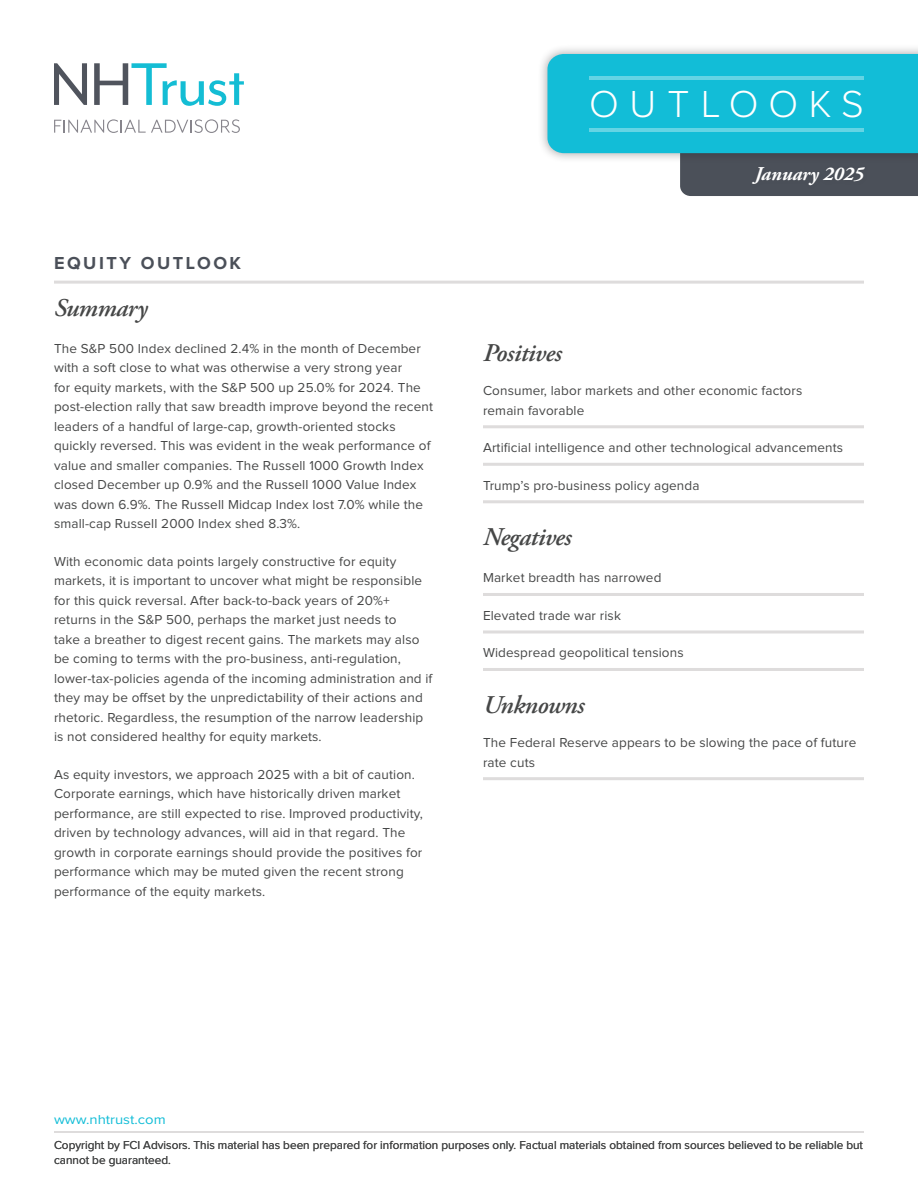
<style>
.page{position:relative;width:918px;height:1188px;background:#fff}
.page>*{position:absolute;margin:0;border:0;box-sizing:border-box;transform-origin:0 0}
.t1{font:300 39px "Proxima Nova";letter-spacing:.27em;color:#fff}
.palatino-main{font:italic 600 25.5px "Adobe Garamond Pro";letter-spacing:-.02em;color:#464747}
.bullets-square{font:italic 600 25.5px "Adobe Garamond Pro";letter-spacing:-.02em;color:#464747}
.t2{font:italic 700 19.5px "Adobe Garamond Pro";color:#fff}
.t3{font:700 18px "Proxima Nova";letter-spacing:.14em;color:#4b5059}
.palatino-main-2{font:13.5px/19.5px "Proxima Nova";letter-spacing:.01em;color:#464747}
.bullets-square-2{font:13.5px/19.5px "Proxima Nova";letter-spacing:.01em;color:#464747}
.t4{font:13.5px "Proxima Nova";color:#12bdd7;scale:1.1 1}
.t5{font:12px/14.4px "Proxima Nova";color:#464747}
</style>
<div class="page">
<div style="left:538px;top:44px;width:380px;height:119px;background:#231f20;opacity:.38"></div>
<svg style="left:547px;top:54px;width:371px;height:142px;background:#37b4c8"></svg>
<hr style="left:590px;top:76px;width:274px;height:4px;background:#64d4e4">
<hr style="left:590px;top:128px;width:274px;height:4px;background:#64d4e4">
<div style="left:747px;top:164px;width:122px;height:27px;background:#4a4f58"></div>
<hr style="left:483px;top:425px;width:381px;height:3px;background:#dedcdc">
<hr style="left:483px;top:463px;width:381px;height:3px;background:#dedcdc">
<hr style="left:483px;top:500px;width:381px;height:3px;background:#dedcdc">
<hr style="left:483px;top:593px;width:381px;height:3px;background:#dedcdc">
<hr style="left:483px;top:630px;width:381px;height:3px;background:#dedcdc">
<hr style="left:483px;top:668px;width:381px;height:3px;background:#dedcdc">
<hr style="left:483px;top:777px;width:381px;height:3px;background:#dedcdc">
<hr style="left:54px;top:281px;width:810px;height:3px;background:#dedcdc">
<hr style="left:54px;top:1131px;width:810px;height:2px;background:#dedcdc">
<svg style="left:54px;top:63px;width:33px;height:42px"></svg>
<svg style="left:94px;top:63px;width:150px;height:43px"></svg>
<svg style="left:54px;top:119px;width:186px;height:14px"></svg>
<h1 class="t1" style="left:589px;top:86px;width:276px">OUTLOOKS</h1>
<p class="t3" style="left:54px;top:254px;width:189px">EQUITY OUTLOOK</p>
<p class="bullets-square" style="left:54px;top:293px;width:95px">Summary</p>
<p class="palatino-main-2" style="left:54px;top:339px;width:381px">The S&amp;P 500 Index declined 2.4% in the month of December with a soft close to what was otherwise a very strong year<br>for equity markets, with the S&amp;P 500 up 25.0% for 2024. The post-election rally that saw breadth improve beyond the recent leaders of a handful of large-cap, growth-oriented stocks quickly reversed. This was evident in the weak performance of value and smaller companies. The Russell 1000 Growth Index closed December up 0.9% and the Russell 1000 Value Index was down 6.9%. The Russell Midcap Index lost 7.0% while the small-cap Russell 2000 Index shed 8.3%.</p>
<p class="palatino-main-2" style="left:54px;top:552px;width:380px">With economic data points largely constructive for equity markets, it is important to uncover what might be responsible for this quick reversal. After back-to-back years of 20%+ returns in the S&amp;P 500, perhaps the market just needs to<br>take a breather to digest recent gains. The markets may also be coming to terms with the pro-business, anti-regulation, lower-tax-policies agenda of the incoming administration and if they may be offset by the unpredictability of their actions and rhetoric. Regardless, the resumption of the narrow leadership is not considered healthy for equity markets.</p>
<p class="palatino-main-2" style="left:54px;top:765px;width:370px">As equity investors, we approach 2025 with a bit of caution.<br>Corporate earnings, which have historically driven market performance, are still expected to rise. Improved productivity, driven by technology advances, will aid in that regard. The growth in corporate earnings should provide the positives for performance which may be muted given the recent strong performance of the equity markets.</p>
<h3 class="t2" style="left:755px;top:162px;width:111px">January 2025</h3>
<p class="palatino-main" style="left:483px;top:338px;width:80px">Positives</p>
<p class="bullets-square-2" style="left:483px;top:382px;width:321px">Consumer, labor markets and other economic factors remain favorable</p>
<p class="bullets-square-2" style="left:483px;top:439px;width:362px">Artificial intelligence and other technological advancements</p>
<p class="bullets-square-2" style="left:483px;top:476px;width:218px">Trump’s pro-business policy agenda</p>
<p class="bullets-square" style="left:483px;top:522px;width:90px">Negatives</p>
<p class="bullets-square-2" style="left:483px;top:569px;width:180px">Market breadth has narrowed</p>
<p class="bullets-square-2" style="left:483px;top:606px;width:139px">Elevated trade war risk</p>
<p class="bullets-square-2" style="left:483px;top:644px;width:202px">Widespread geopolitical tensions</p>
<p class="palatino-main" style="left:483px;top:690px;width:103px">Unknowns</p>
<p class="bullets-square-2" style="left:483px;top:734px;width:375px">The Federal Reserve appears to be slowing the pace of future rate cuts</p>
<p class="t4" style="left:54px;top:1113px;width:103px">www.nhtrust.com</p>
<p class="t5" style="left:54px;top:1139px;width:811px">Copyright by FCI Advisors. This material has been prepared for information purposes only. Factual materials obtained from sources believed to be reliable but cannot be guaranteed.</p>
</div>
